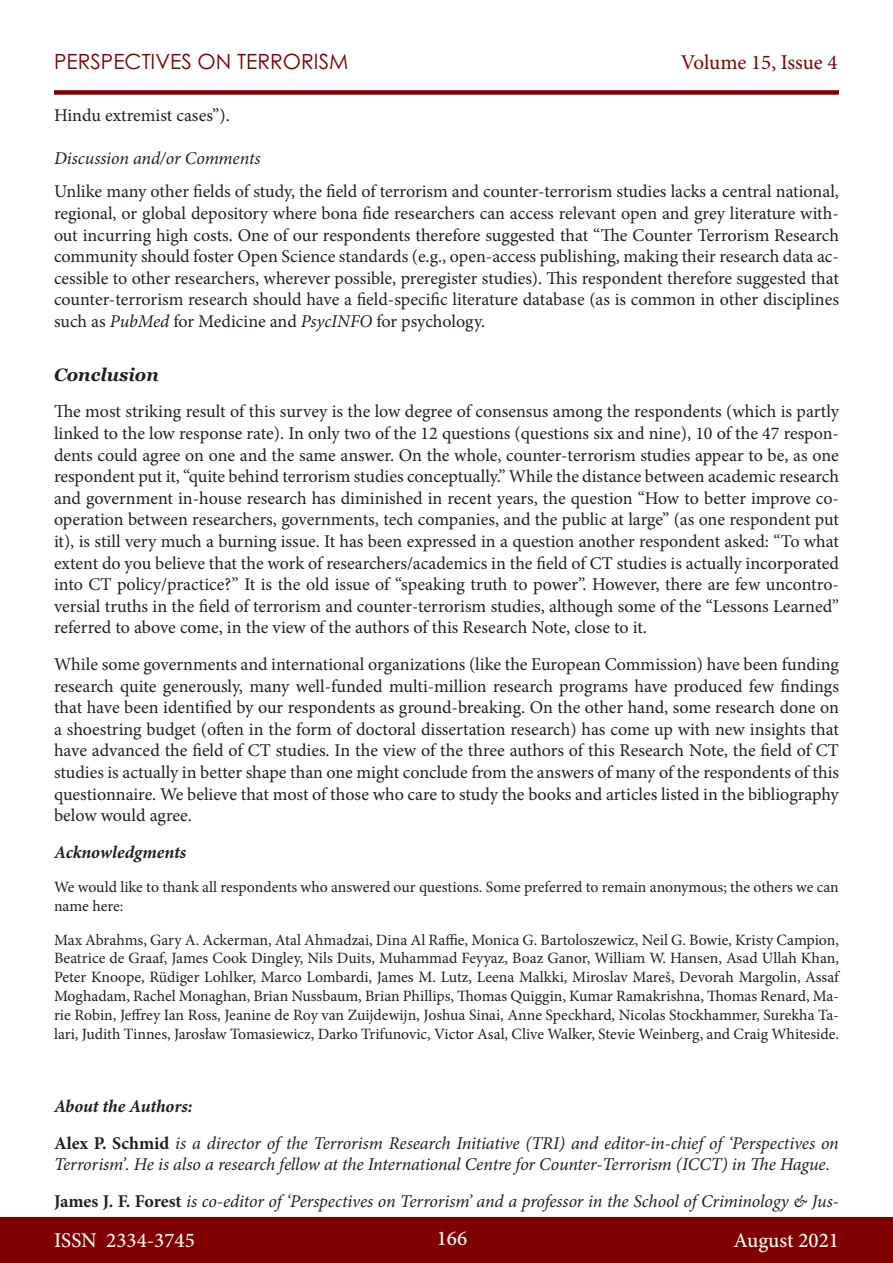
<style>
.page{position:relative;width:893px;height:1263px;background:#fff}
.page>*{position:absolute;margin:0;border:0;box-sizing:border-box;transform-origin:0 0}
.t1{font:500 21px "Minion Pro";color:#fff}
.t2{font:21px "Century Gothic Pro";color:#800000}
.t3{font:21px "Minion Pro";letter-spacing:-.005em;color:#800000}
.t4{font:18px/21.6px "Minion Pro";letter-spacing:-.005em;color:#231f20;text-align:justify}
.t5{font:italic 18px/21.6px "Minion Pro";letter-spacing:-.01em;color:#231f20}
.t6{font:italic 700 18px "Minion Pro";letter-spacing:-.005em;color:#231f20}
.t7{font:italic 700 18px "Georgia";color:#231f20}
.t8{font:15.75px/18.9px "Minion Pro";letter-spacing:-.005em;color:#231f20}
.s1{font-style:italic}
.s2{font-weight:700;font-style:normal}
</style>
<div class="page">
<div style="left:0;top:1217px;width:893px;height:46px;background:#800000"></div>
<div style="left:54px;top:90px;width:785px;height:5px;background:#800000"></div>
<p class="t2" style="left:54px;top:49px;width:296px">PERSPECTIVES ON TERRORISM</p>
<p class="t3" style="left:681px;top:48px;width:158px">Volume 15, Issue 4</p>
<p class="t4" style="left:54px;top:105px;width:177px">Hindu extremist cases”).</p>
<p class="t5" style="left:54px;top:147px;width:208px">Discussion and/or Comments</p>
<p class="t4" style="left:54px;top:181px;width:786px">Unlike many other fields of study, the field of terrorism and counter-terrorism studies lacks a central national, regional, or global depository where bona fide researchers can access relevant open and grey literature with&shy;out incurring high costs. One of our respondents therefore suggested that “The Counter Terrorism Research community should foster Open Science standards (e.g., open-access publishing, making their research data ac&shy;cessible to other researchers, wherever possible, preregister studies). This respondent therefore suggested that counter-terrorism research should have a field-specific literature database (as is common in other disciplines such as <span class="s1">PubMed</span> for Medicine and <span class="s1">PsycINFO</span> for psychology.</p>
<p class="t7" style="left:54px;top:361px;width:106px">Conclusion</p>
<p class="t4" style="left:54px;top:401px;width:786px">The most striking result of this survey is the low degree of consensus among the respondents (which is partly linked to the low response rate). In only two of the 12 questions (questions six and nine), 10 of the 47 respon&shy;dents could agree on one and the same answer. On the whole, counter-terrorism studies appear to be, as one respondent put it, “quite behind terrorism studies conceptually.” While the distance between academic research and government in-house research has diminished in recent years, the question “How to better improve co&shy;operation between researchers, governments, tech companies, and the public at large” (as one respondent put it), is still very much a burning issue. It has been expressed in a question another respondent asked: “To what extent do you believe that the work of researchers/academics in the field of CT studies is actually incorporated into CT policy/practice?” It is the old issue of “speaking truth to power”. However, there are few uncontro&shy;versial truths in the field of terrorism and counter-terrorism studies, although some of the “Lessons Learned” referred to above come, in the view of the authors of this Research Note, close to it.</p>
<p class="t4" style="left:54px;top:653px;width:786px">While some governments and international organizations (like the European Commission) have been funding research quite generously, many well-funded multi-million research programs have produced few findings that have been identified by our respondents as ground-breaking. On the other hand, some research done on a shoestring budget (often in the form of doctoral dissertation research) has come up with new insights that have advanced the field of CT studies. In the view of the three authors of this Research Note, the field of CT studies is actually in better shape than one might conclude from the answers of many of the respondents of this questionnaire. We believe that most of those who care to study the books and articles listed in the bibliography below would agree.</p>
<p class="t6" style="left:54px;top:839px;width:134px">Acknowledgments</p>
<p class="t8" style="left:54px;top:877px;width:786px">We would like to thank all respondents who answered our questions. Some preferred to remain anonymous; the others we can name here:</p>
<p class="t8" style="left:54px;top:930px;width:786px;text-align:justify">Max Abrahms, Gary A. Ackerman, Atal Ahmadzai, Dina Al Raffie, Monica G. Bartoloszewicz, Neil G. Bowie, Kristy Campion, Beatrice de Graaf, James Cook Dingley, Nils Duits, Muhammad Feyyaz, Boaz Ganor, William W. Hansen, Asad Ullah Khan, Peter Knoope, Rüdiger Lohlker, Marco Lombardi, James M. Lutz, Leena Malkki, Miroslav Mareš, Devorah Margolin, Assaf Moghadam, Rachel Monaghan, Brian Nussbaum, Brian Phillips, Thomas Quiggin, Kumar Ramakrishna, Thomas Renard, Ma&shy;rie Robin, Jeffrey Ian Ross, Jeanine de Roy van Zuijdewijn, Joshua Sinai, Anne Speckhard, Nicolas Stockhammer, Surekha Ta&shy;lari, Judith Tinnes, Jarosław Tomasiewicz, Darko Trifunovic, Victor Asal, Clive Walker, Stevie Weinberg, and Craig Whiteside.</p>
<p class="t6" style="left:54px;top:1094px;width:140px">About the Authors:</p>
<p class="t5" style="left:54px;top:1132px;width:786px"><span class="s2">Alex P. Schmid</span> is a director of the Terrorism Research Initiative (TRI) and editor-in-chief of ‘Perspectives on<br>Terrorism’. He is also a research fellow at the International Centre for Counter-Terrorism (ICCT) in The Hague.</p>
<p class="t5" style="left:54px;top:1190px;width:786px"><span class="s2">James J. F. Forest</span> is co-editor of ‘Perspectives on Terrorism’ and a professor in the School of Criminology &amp; Jus-</p>
<p class="t1" style="left:54px;top:1226px;width:142px">ISSN 2334-3745</p>
<p class="t1" style="left:437px;top:1224px;width:32px">166</p>
<p class="t1" style="left:733px;top:1226px;width:107px">August 2021</p>
</div>
